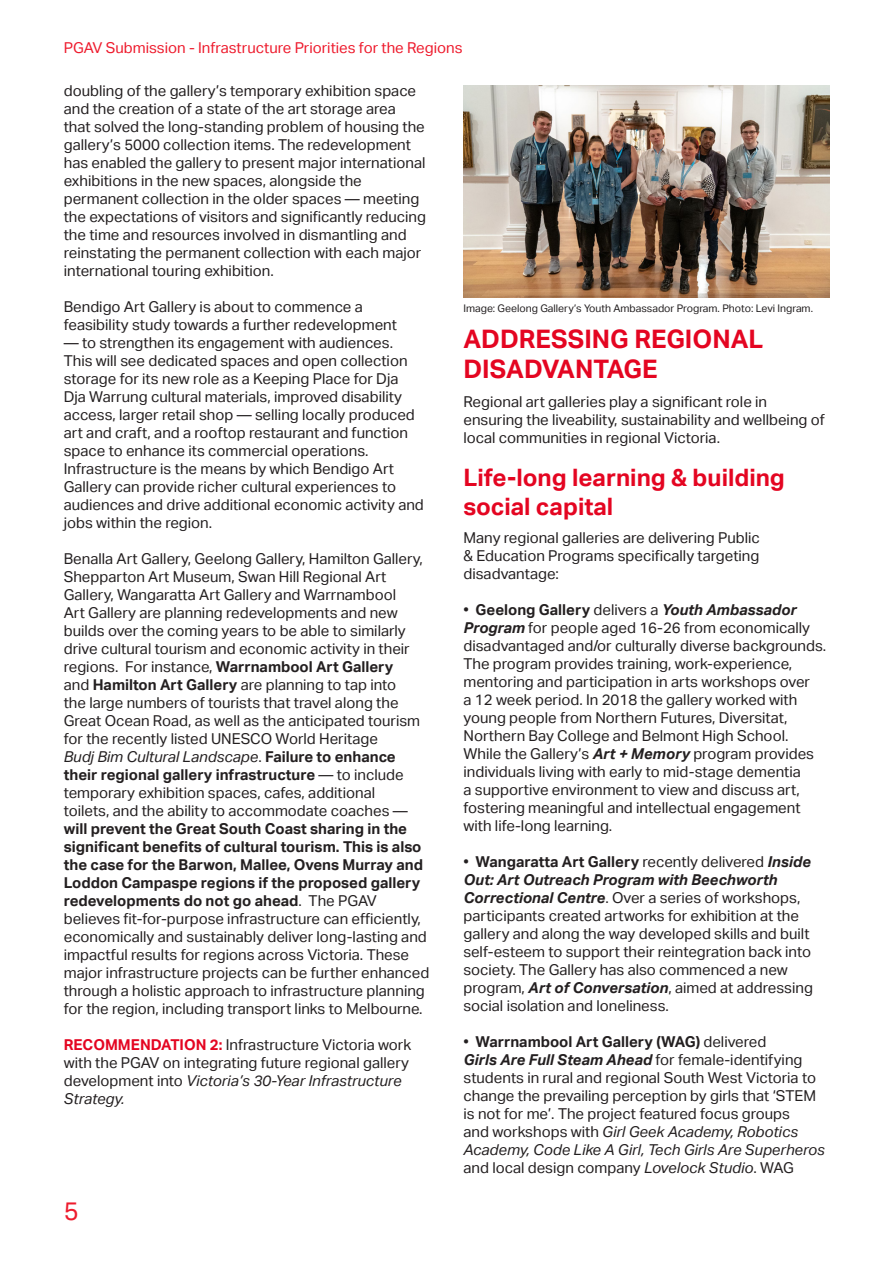
<style>
.page{position:relative;width:893px;height:1263px;background:#fff}
.page>*{position:absolute;margin:0;border:0;box-sizing:border-box;transform-origin:0 0}
.t1{font:700 25.5px/30.6px "Aktiv Grotesk";color:#e40521}
.t2{font:25.5px "Aktiv Grotesk";color:#ee1b2d}
.t3{font:700 24px/28.8px "Aktiv Grotesk";color:#e40521}
.t4{font:15px/18px "Aktiv Grotesk";color:#231f20}
.t5{font:15px "Aktiv Grotesk";color:#ee1b2d}
.t6{font:10.5px "Aktiv Grotesk";color:#231f20}
.s1{font-weight:700}
.s2{font-style:italic}
.s3{font-weight:700;color:#e40521}
.s4{font-weight:700;font-style:italic}
</style>
<div class="page">
<img style="left:463px;top:85px;width:366px;height:213px">
<p class="t5" style="left:64px;top:39px;width:400px">PGAV Submission - Infrastructure Priorities for the Regions</p>
<p class="t4" style="left:64px;top:82px;width:364px">doubling of the gallery’s temporary exhibition space and the creation of a state of the art storage area that solved the long-standing problem of housing the gallery’s 5000 collection items. The redevelopment has enabled the gallery to present major international exhibitions in the new spaces, alongside the permanent collection in the older spaces ― meeting the expectations of visitors and significantly reducing the time and resources involved in dismantling and reinstating the permanent collection with each major international touring exhibition.</p>
<p class="t4" style="left:64px;top:298px;width:362px">Bendigo Art Gallery is about to commence a feasibility study towards a further redevelopment<br>― to strengthen its engagement with audiences.<br>This will see dedicated spaces and open collection storage for its new role as a Keeping Place for Dja Dja Warrung cultural materials, improved disability access, larger retail shop ― selling locally produced art and craft, and a rooftop restaurant and function space to enhance its commercial operations.<br>Infrastructure is the means by which Bendigo Art Gallery can provide richer cultural experiences to audiences and drive additional economic activity and jobs within the region.</p>
<p class="t4" style="left:64px;top:550px;width:367px">Benalla Art Gallery, Geelong Gallery, Hamilton Gallery, Shepparton Art Museum, Swan Hill Regional Art Gallery, Wangaratta Art Gallery and Warrnambool<br>Art Gallery are planning redevelopments and new builds over the coming years to be able to similarly drive cultural tourism and economic activity in their regions. For instance, <span class="s1">Warrnambool Art Gallery<br></span>and <span class="s1">Hamilton Art Gallery</span> are planning to tap into<br>the large numbers of tourists that travel along the Great Ocean Road, as well as the anticipated tourism for the recently listed UNESCO World Heritage<br><span class="s2">Budj Bim Cultural Landscape</span>. <span class="s1">Failure to enhance their regional gallery infrastructure</span> ― to include temporary exhibition spaces, cafes, additional<br>toilets, and the ability to accommodate coaches ― <span class="s1">will prevent the Great South Coast sharing in the significant benefits of cultural tourism. This is also the case for the Barwon, Mallee, Ovens Murray and Loddon Campaspe regions if the proposed gallery redevelopments do not go ahead</span>. The PGAV believes fit-for-purpose infrastructure can efficiently, economically and sustainably deliver long-lasting and impactful results for regions across Victoria. These major infrastructure projects can be further enhanced through a holistic approach to infrastructure planning for the region, including transport links to Melbourne.</p>
<p class="t4" style="left:64px;top:1036px;width:349px"><span class="s3">RECOMMENDATION 2:</span> Infrastructure Victoria work with the PGAV on integrating future regional gallery development into <span class="s2">Victoria’s 30-Year Infrastructure Strategy.</span></p>
<p class="t6" style="left:463px;top:302px;width:351px">Image: Geelong Gallery’s Youth Ambassador Program. Photo: Levi Ingram.</p>
<p class="t1" style="left:463px;top:324px;width:301px">ADDRESSING REGIONAL<br>DISADVANTAGE</p>
<p class="t4" style="left:463px;top:393px;width:363px">Regional art galleries play a significant role in ensuring the liveability, sustainability and wellbeing of local communities in regional Victoria.</p>
<p class="t3" style="left:463px;top:463px;width:323px">Life-long learning &amp; building social capital</p>
<p class="t4" style="left:463px;top:529px;width:298px;text-align:justify">Many regional galleries are delivering Public &amp; Education Programs specifically targeting disadvantage:</p>
<p class="t4" style="left:463px;top:601px;width:364px">• <span class="s1">Geelong Gallery</span> delivers a <span class="s4">Youth Ambassador Program</span> for people aged 16-26 from economically disadvantaged and/or culturally diverse backgrounds.<br>The program provides training, work-experience, mentoring and participation in arts workshops over<br>a 12 week period. In 2018 the gallery worked with young people from Northern Futures, Diversitat, Northern Bay College and Belmont High School.<br>While the Gallery’s <span class="s4">Art + Memory</span> program provides individuals living with early to mid-stage dementia<br>a supportive environment to view and discuss art, fostering meaningful and intellectual engagement with life-long learning.</p>
<p class="t4" style="left:463px;top:853px;width:351px">• <span class="s1">Wangaratta Art Gallery</span> recently delivered <span class="s4">Inside Out: Art Outreach Program with Beechworth Correctional Centre</span>. Over a series of workshops, participants created artworks for exhibition at the gallery and along the way developed skills and built self-esteem to support their reintegration back into society. The Gallery has also commenced a new program, <span class="s4">Art of Conversation</span>, aimed at addressing social isolation and loneliness.</p>
<p class="t4" style="left:463px;top:1033px;width:363px">• <span class="s1">Warrnambool Art Gallery (WAG)</span> delivered<br><span class="s4">Girls Are Full Steam Ahead</span> for female-identifying students in rural and regional South West Victoria to change the prevailing perception by girls that ‘STEM is not for me’. The project featured focus groups<br>and workshops with <span class="s2">Girl Geek Academy, Robotics Academy, Code Like A Girl, Tech Girls Are Superheros </span>and local design company <span class="s2">Lovelock Studio</span>. WAG</p>
<h1 class="t2" style="left:64px;top:1197px;width:17px">5</h1>
</div>
